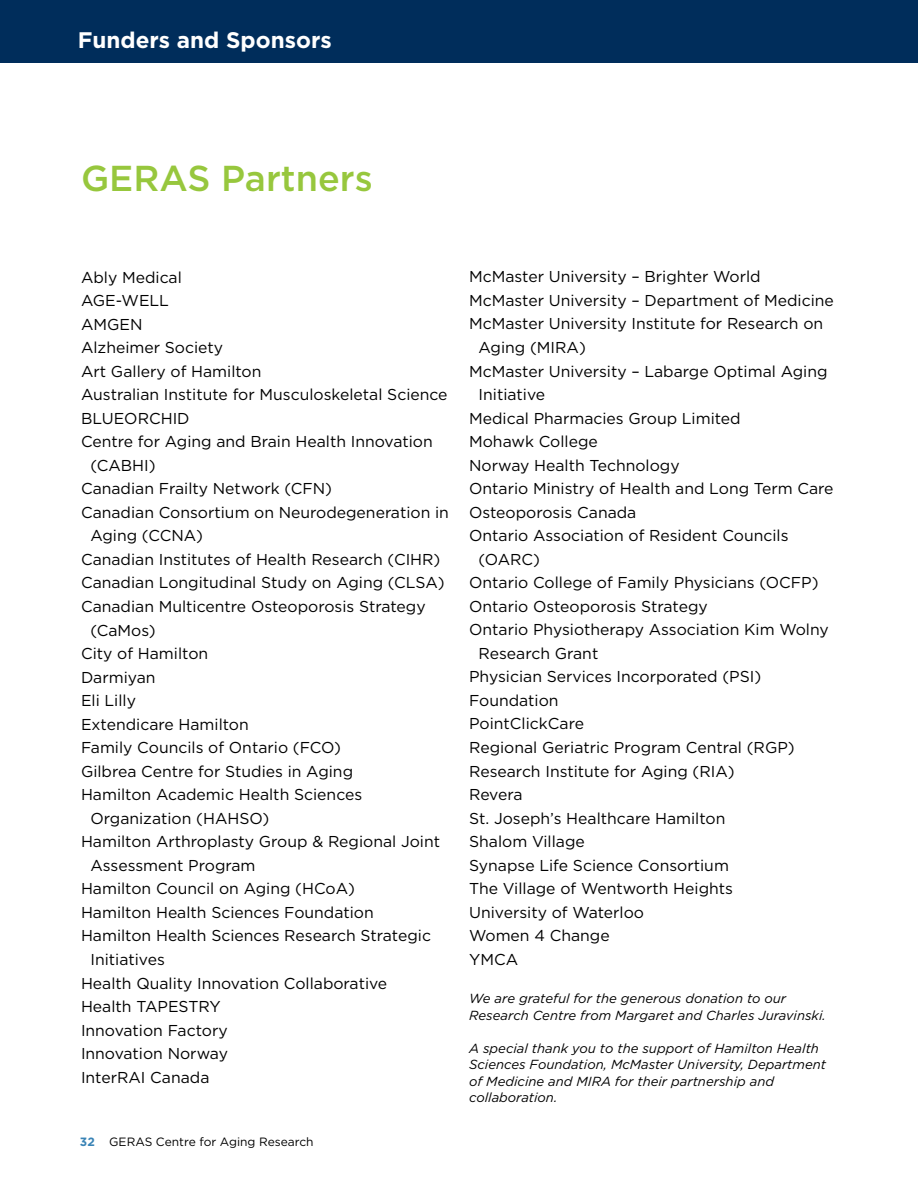
<style>
.page{position:relative;width:918px;height:1188px;background:#fff}
.page>*{position:absolute;margin:0;border:0;box-sizing:border-box;transform-origin:0 0}
.t1{font:500 36px "Gotham";color:#97c73d}
.t2{font:700 22.5px "Gotham";color:#fff}
.t3{font:15.75px "Gotham";color:#000}
.t4{font:italic 13.2px/16.5px "Gotham";color:#000}
.t5{font:12px "Gotham";color:#000}
.s1{font-weight:700;color:#3a84b6}
</style>
<div class="page">
<div style="left:0;top:0;width:918px;height:63px;background:#002d5b"></div>
<h2 class="t2" style="left:78px;top:25px;width:255px">Funders and Sponsors</h2>
<h1 class="t1" style="left:81px;top:155px;width:293px">GERAS Partners</h1>
<p class="t3" style="left:81px;top:267px;width:102px">Ably Medical</p>
<p class="t3" style="left:81px;top:290px;width:89px">AGE-WELL</p>
<p class="t3" style="left:81px;top:314px;width:63px">AMGEN</p>
<p class="t3" style="left:81px;top:338px;width:144px">Alzheimer Society</p>
<p class="t3" style="left:81px;top:361px;width:182px">Art Gallery of Hamilton</p>
<p class="t3" style="left:81px;top:385px;width:368px">Australian Institute for Musculoskeletal Science</p>
<p class="t3" style="left:81px;top:408px;width:110px">BLUEORCHID</p>
<p class="t3" style="left:81px;top:432px;width:353px">Centre for Aging and Brain Health Innovation</p>
<p class="t3" style="left:90px;top:455px;width:67px">(CABHI)</p>
<p class="t3" style="left:81px;top:479px;width:253px">Canadian Frailty Network (CFN)</p>
<p class="t3" style="left:81px;top:502px;width:369px">Canadian Consortium on Neurodegeneration in</p>
<p class="t3" style="left:90px;top:526px;width:114px">Aging (CCNA)</p>
<p class="t3" style="left:81px;top:549px;width:361px">Canadian Institutes of Health Research (CIHR)</p>
<p class="t3" style="left:81px;top:573px;width:365px">Canadian Longitudinal Study on Aging (CLSA)</p>
<p class="t3" style="left:81px;top:596px;width:346px">Canadian Multicentre Osteoporosis Strategy</p>
<p class="t3" style="left:90px;top:620px;width:67px">(CaMos)</p>
<p class="t3" style="left:81px;top:643px;width:129px">City of Hamilton</p>
<p class="t3" style="left:81px;top:667px;width:76px">Darmiyan</p>
<p class="t3" style="left:81px;top:690px;width:56px">Eli Lilly</p>
<p class="t3" style="left:81px;top:714px;width:169px">Extendicare Hamilton</p>
<p class="t3" style="left:81px;top:738px;width:261px">Family Councils of Ontario (FCO)</p>
<p class="t3" style="left:81px;top:761px;width:274px">Gilbrea Centre for Studies in Aging</p>
<p class="t3" style="left:81px;top:785px;width:283px">Hamilton Academic Health Sciences</p>
<p class="t3" style="left:90px;top:808px;width:180px">Organization (HAHSO)</p>
<p class="t3" style="left:81px;top:832px;width:361px">Hamilton Arthroplasty Group &amp; Regional Joint</p>
<p class="t3" style="left:90px;top:855px;width:167px">Assessment Program</p>
<p class="t3" style="left:81px;top:879px;width:276px">Hamilton Council on Aging (HCoA)</p>
<p class="t3" style="left:81px;top:902px;width:294px">Hamilton Health Sciences Foundation</p>
<p class="t3" style="left:81px;top:926px;width:351px">Hamilton Health Sciences Research Strategic</p>
<p class="t3" style="left:90px;top:949px;width:76px">Initiatives</p>
<p class="t3" style="left:81px;top:973px;width:308px">Health Quality Innovation Collaborative</p>
<p class="t3" style="left:81px;top:996px;width:141px">Health TAPESTRY</p>
<p class="t3" style="left:81px;top:1020px;width:148px">Innovation Factory</p>
<p class="t3" style="left:81px;top:1043px;width:149px">Innovation Norway</p>
<p class="t3" style="left:81px;top:1067px;width:130px">InterRAI Canada</p>
<p class="t5" style="left:80px;top:1134px;width:235px"><span class="s1">32</span> GERAS Centre for Aging Research</p>
<p class="t3" style="left:469px;top:267px;width:293px">McMaster University – Brighter World</p>
<p class="t3" style="left:469px;top:290px;width:366px">McMaster University – Department of Medicine</p>
<p class="t3" style="left:469px;top:314px;width:356px">McMaster University Institute for Research on</p>
<p class="t3" style="left:479px;top:337px;width:109px">Aging (MIRA)</p>
<p class="t3" style="left:469px;top:361px;width:360px">McMaster University – Labarge Optimal Aging</p>
<p class="t3" style="left:479px;top:384px;width:68px">Initiative</p>
<p class="t3" style="left:469px;top:408px;width:273px">Medical Pharmacies Group Limited</p>
<p class="t3" style="left:469px;top:431px;width:130px">Mohawk College</p>
<p class="t3" style="left:469px;top:455px;width:212px">Norway Health Technology</p>
<p class="t3" style="left:469px;top:479px;width:366px">Ontario Ministry of Health and Long Term Care</p>
<p class="t3" style="left:469px;top:502px;width:169px">Osteoporosis Canada</p>
<p class="t3" style="left:469px;top:526px;width:321px">Ontario Association of Resident Councils</p>
<p class="t3" style="left:479px;top:549px;width:63px">(OARC)</p>
<p class="t3" style="left:469px;top:573px;width:351px">Ontario College of Family Physicians (OCFP)</p>
<p class="t3" style="left:469px;top:596px;width:240px">Ontario Osteoporosis Strategy</p>
<p class="t3" style="left:469px;top:620px;width:361px">Ontario Physiotherapy Association Kim Wolny</p>
<p class="t3" style="left:479px;top:643px;width:121px">Research Grant</p>
<p class="t3" style="left:469px;top:667px;width:294px">Physician Services Incorporated (PSI)</p>
<p class="t3" style="left:469px;top:690px;width:91px">Foundation</p>
<p class="t3" style="left:469px;top:714px;width:116px">PointClickCare</p>
<p class="t3" style="left:469px;top:737px;width:327px">Regional Geriatric Program Central (RGP)</p>
<p class="t3" style="left:469px;top:761px;width:267px">Research Institute for Aging (RIA)</p>
<p class="t3" style="left:469px;top:784px;width:55px">Revera</p>
<p class="t3" style="left:469px;top:808px;width:258px">St. Joseph’s Healthcare Hamilton</p>
<p class="t3" style="left:469px;top:831px;width:117px">Shalom Village</p>
<p class="t3" style="left:469px;top:855px;width:261px">Synapse Life Science Consortium</p>
<p class="t3" style="left:469px;top:879px;width:266px">The Village of Wentworth Heights</p>
<p class="t3" style="left:469px;top:902px;width:177px">University of Waterloo</p>
<p class="t3" style="left:469px;top:926px;width:142px">Women 4 Change</p>
<p class="t3" style="left:469px;top:949px;width:51px">YMCA</p>
<p class="t4" style="left:469px;top:990px;width:358px">We are grateful for the generous donation to our<br>Research Centre from Margaret and Charles Juravinski.</p>
<p class="t4" style="left:469px;top:1040px;width:359px">A special thank you to the support of Hamilton Health Sciences Foundation, McMaster University, Department of Medicine and MIRA for their partnership and collaboration.</p>
</div>
